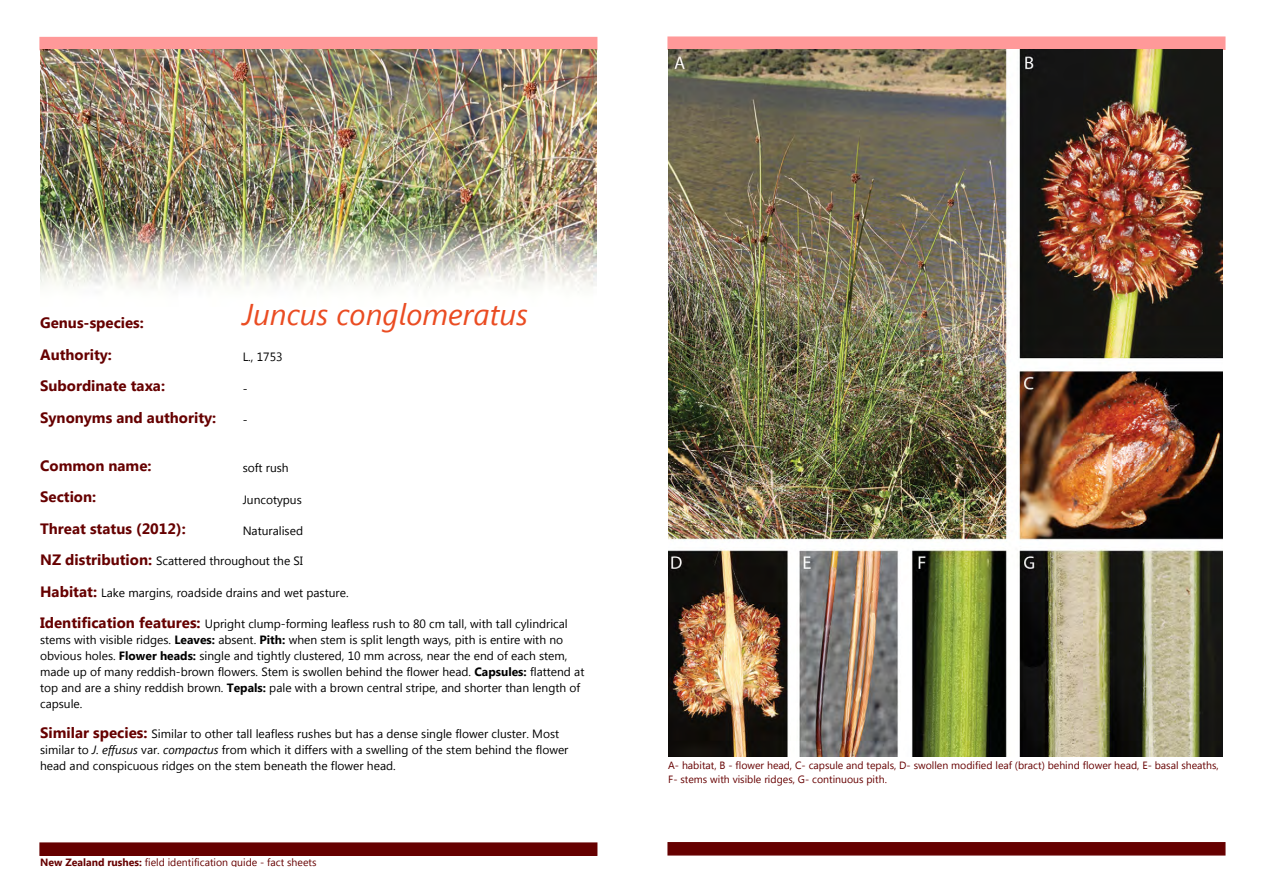
<style>
.page{position:relative;width:1263px;height:893px;background:#fff}
.page>*{position:absolute;margin:0;border:0;box-sizing:border-box;transform-origin:0 0}
.t1{font:italic 30px "Segoe UI";color:#ea4c22}
.t2{font:700 15px/31.5px "Segoe UI";color:#600}
.t3{font:12px/15.9px "Segoe UI";color:#000}
.t4{font:10.5px/14px "Segoe UI";color:#600}
.s1{font-weight:700;font-size:15px;color:#600}
.s2{font-weight:700}
.s3{font-style:italic}
</style>
<div class="page">
<div style="left:667px;top:36px;width:558px;height:14px;background:#f99;border:2px solid #f99"></div>
<img style="left:668px;top:49px;width:554px;height:708px">
<div style="left:667px;top:842px;width:558px;height:13px;background:#600"></div>
<div style="left:40px;top:38px;width:557px;height:12px;background:#f99"></div>
<div style="left:39px;top:37px;width:558px;height:13px;border:2px solid #f99"></div>
<img style="left:40px;top:50px;width:557px;height:240px">
<div style="left:40px;top:843px;width:557px;height:12px;background:#600"></div>
<div style="left:39px;top:842px;width:558px;height:14px;border:2px solid #600"></div>
<p class="t2" style="left:40px;top:306px;width:105px">Genus-species:</p>
<h1 class="t1" style="left:243px;top:293px;width:287px">Juncus conglomeratus</h1>
<p class="t2" style="left:40px;top:338px;width:178px">Authority:<br>Subordinate taxa:<br>Synonyms and authority:</p>
<p class="t2" style="left:40px;top:449px;width:147px">Common name:<br>Section:<br>Threat status (2012):</p>
<p class="t3" style="left:243px;top:348px;width:41px">L., 1753</p>
<p class="t3" style="left:243px;top:380px;width:6px">-</p>
<p class="t3" style="left:243px;top:411px;width:6px">-</p>
<p class="t3" style="left:243px;top:459px;width:48px">soft rush</p>
<p class="t3" style="left:243px;top:491px;width:61px">Juncotypus</p>
<p class="t3" style="left:243px;top:522px;width:62px">Naturalised</p>
<p class="t3" style="left:40px;top:553px;width:264px"><span class="s1">NZ distribution:</span> Scattered throughout the SI</p>
<p class="t3" style="left:40px;top:584px;width:310px"><span class="s1">Habitat:</span> Lake margins, roadside drains and wet pasture.</p>
<p class="t3" style="left:40px;top:616px;width:546px"><span class="s1">Identification features:</span> Upright clump-forming leafless rush to 80 cm tall, with tall cylindrical stems with visible ridges. <span class="s2">Leaves:</span> absent. <span class="s2">Pith:</span> when stem is split length ways, pith is entire with no obvious holes. <span class="s2">Flower heads:</span> single and tightly clustered, 10 mm across, near the end of each stem, made up of many reddish-brown flowers. Stem is swollen behind the flower head. <span class="s2">Capsules:</span> flattend at top and are a shiny reddish brown. <span class="s2">Tepals:</span> pale with a brown central stripe, and shorter than length of capsule.</p>
<p class="t3" style="left:40px;top:725px;width:530px"><span class="s1">Similar species:</span> Similar to other tall leafless rushes but has a dense single flower cluster. Most similar to <span class="s3">J. effusus</span> var. <span class="s3">compactus</span> from which it differs with a swelling of the stem behind the flower head and conspicuous ridges on the stem beneath the flower head.</p>
<p class="t4" style="left:40px;top:855px;width:278px"><span class="s2">New Zealand rushes:</span> field identification guide - fact sheets</p>
<p class="t4" style="left:668px;top:757px;width:552px">A- habitat, B - flower head, C- capsule and tepals, D- swollen modified leaf (bract) behind flower head, E- basal sheaths,<br>F- stems with visible ridges, G- continuous pith.</p>
</div>
